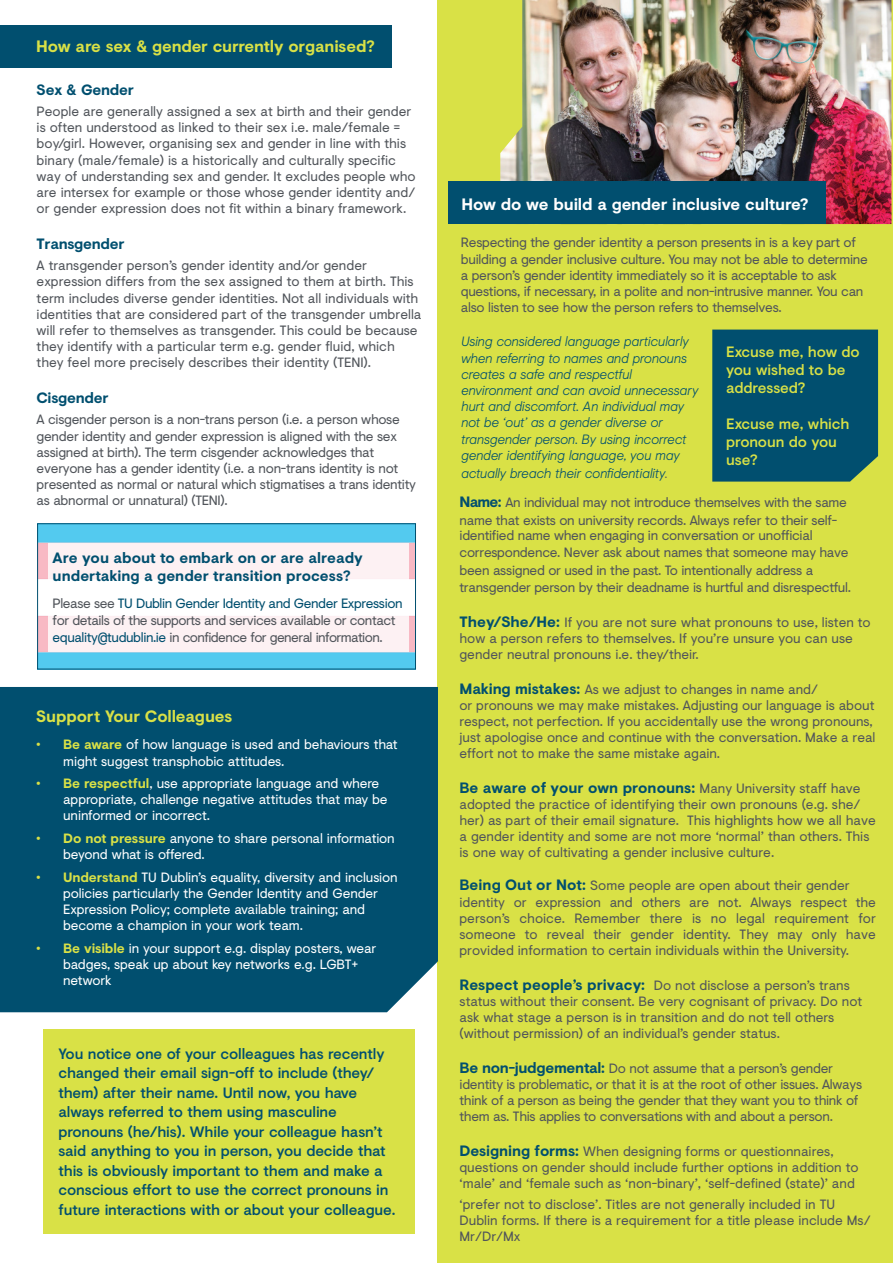
<style>
.page{position:relative;width:893px;height:1263px;background:#fff}
.page>*{position:absolute;margin:0;border:0;box-sizing:border-box;transform-origin:0 0}
.t1{font:700 16.5px "Visuelt";letter-spacing:-.01em;color:#d9e146}
.t2{font:700 16.5px "Visuelt";letter-spacing:-.015em;color:#fff}
.t3{font:500 15px/19.5px "Visuelt";letter-spacing:-.01em;color:#014f6f}
.t4{font:700 15px/18px "Visuelt";color:#014f6f}
.t5{font:500 15px/18px "Visuelt";letter-spacing:-.01em;color:#d9e146}
.t6{font:700 15px "Visuelt";letter-spacing:-.02em;color:#014f6f}
.t7{font:13.5px/16.2px "Visuelt";color:#51555b}
.t8{font:13.5px/16.2px "Visuelt";letter-spacing:-.02em;color:#51555b}
.t9{font:13.5px/16.2px "Visuelt";letter-spacing:-.01em;color:#fff}
.t10{font:italic 300 13.5px/16.2px "Visuelt";letter-spacing:-.005em;color:#014f6f}
.t11{font:13.5px/17.1px "Visuelt";letter-spacing:-.03em;color:#51555b}
.s1{color:#014f6f}
.s2{font-weight:700;color:#d9e146}
.s3{font-weight:300;font-style:italic;color:#014f6f}
.s4{font-weight:300;font-style:italic}
.s5{font-weight:700;font-size:15px;color:#014f6f}
.s6{font-weight:400;font-size:13.5px;color:#51555b}
</style>
<div class="page">
<div style="left:438px;top:0;width:455px;height:1263px;background:#d9e146"></div>
<img style="left:500px;top:0;width:391px;height:224px">
<img style="left:39px;top:525px;width:375px;height:142px">
<div style="left:37px;top:523px;width:379px;height:146px;border:1px solid #014f6f"></div>
<div style="left:48px;top:543px;width:361px;height:109px;background:linear-gradient(to right,#fef6f7,#fef6f7)"></div>
<div style="left:0;top:26px;width:391px;height:42px;background:#014f6f"></div>
<div style="left:448px;top:182px;width:378px;height:42px;background:#014f6f"></div>
<div style="left:712px;top:330px;width:166px;height:152px;background:#014f6f"></div>
<div style="left:0;top:687px;width:438px;height:325px;background:#014f6f"></div>
<div style="left:44px;top:1029px;width:371px;height:204px;background:#d9e146"></div>
<p class="t1" style="left:36px;top:34px;width:340px">How are sex &amp; gender currently organised?</p>
<p class="t6" style="left:37px;top:79px;width:99px">Sex &amp; Gender</p>
<p class="t7" style="left:37px;top:103px;width:380px">People are generally assigned a sex at birth and their gender is often understood as linked to their sex i.e. male/female = boy/girl. However, organising sex and gender in line with this binary (male/female) is a historically and culturally specific way of understanding sex and gender. It excludes people who are intersex for example or those whose gender identity and/ or gender expression does not fit within a binary framework.</p>
<p class="t6" style="left:37px;top:233px;width:89px">Transgender</p>
<p class="t7" style="left:37px;top:257px;width:386px">A transgender person’s gender identity and/or gender expression differs from the sex assigned to them at birth. This term includes diverse gender identities. Not all individuals with identities that are considered part of the transgender umbrella will refer to themselves as transgender. This could be because they identify with a particular term e.g. gender fluid, which they feel more precisely describes their identity (TENI).</p>
<p class="t6" style="left:37px;top:387px;width:73px">Cisgender</p>
<p class="t8" style="left:37px;top:411px;width:381px">A cisgender person is a non-trans person (i.e. a person whose gender identity and gender expression is aligned with the sex assigned at birth). The term cisgender acknowledges that everyone has a gender identity (i.e. a non-trans identity is not presented as normal or natural which stigmatises a trans identity as abnormal or unnatural) (TENI).</p>
<p class="t4" style="left:53px;top:548px;width:312px">Are you about to embark on or are already undertaking a gender transition process?</p>
<p class="t11" style="left:53px;top:594px;width:351px">Please see <span class="s1">TU Dublin Gender Identity and Gender Expression </span>for details of the supports and services available or contact <span class="s1">equality@tudublin.ie</span> in confidence for general information.</p>
<p class="t1" style="left:36px;top:704px;width:198px">Support Your Colleagues</p>
<p class="t9" style="left:63px;top:736px;width:336px;text-indent:-27px"><span class="s2">• Be aware</span> of how language is used and behaviours that might suggest transphobic attitudes.</p>
<p class="t9" style="left:63px;top:775px;width:326px;text-indent:-27px"><span class="s2">• Be respectful</span>, use appropriate language and where appropriate, challenge negative attitudes that may be uninformed or incorrect.</p>
<p class="t9" style="left:63px;top:830px;width:333px;text-indent:-27px"><span class="s2">• Do not pressure</span> anyone to share personal information beyond what is offered.</p>
<p class="t9" style="left:63px;top:868px;width:336px;text-indent:-27px"><span class="s2">• Understand</span> TU Dublin’s equality, diversity and inclusion policies particularly the Gender Identity and Gender Expression Policy; complete available training; and become a champion in your work team.</p>
<p class="t9" style="left:63px;top:939px;width:315px;text-indent:-27px"><span class="s2">• Be visible</span> in your support e.g. display posters, wear badges, speak up about key networks e.g. LGBT+ network</p>
<p class="t3" style="left:58px;top:1043px;width:338px">You notice one of your colleagues has recently changed their email sign-off to include (they/ them) after their name. Until now, you have always referred to them using masculine pronouns (he/his). While your colleague hasn’t said anything to you in person, you decide that this is obviously important to them and make a conscious effort to use the correct pronouns in future interactions with or about your colleague.</p>
<p class="t2" style="left:461px;top:192px;width:349px">How do we build a gender inclusive culture?</p>
<p class="t8" style="left:461px;top:234px;width:409px">Respecting the gender identity a person presents in is a key part of building a gender inclusive culture. You may not be able to determine a person’s gender identity immediately so it is acceptable to ask questions, if necessary, in a polite and non-intrusive manner. You can also listen to see how the person refers to themselves.</p>
<p class="t10" style="left:461px;top:333px;width:239px">Using considered language particularly when referring to names and pronouns creates a safe and respectful environment and can avoid unnecessary hurt and discomfort. An individual may not be ‘out’ as a gender diverse or transgender person. By using incorrect gender identifying language, you may</p>
<p class="t8" style="left:459px;top:458px;width:389px;line-height:29.4px"><span class="s3">actually breach their confidentiality</span><span class="s4">.<br></span><span class="s5">Name:</span> An individual may not introduce themselves with the same</p>
<p class="t8" style="left:459px;top:513px;width:379px;line-height:14.4px">name that exists on university records. Always refer to their self&shy;identified name when engaging in conversation or unofficial</p>
<p class="t8" style="left:459px;top:543px;width:393px;line-height:17.5px">correspondence. Never ask about names that someone may have been assigned or used in the past. To intentionally address a transgender person by their deadname is hurtful and disrespectful.</p>
<p class="t7" style="left:459px;top:614px;width:413px"><span class="s5">They/She/He:</span> If you are not sure what pronouns to use, listen to how a person refers to themselves. If you’re unsure you can use gender neutral pronouns i.e. they/their.</p>
<p class="t7" style="left:460px;top:680px;width:417px"><span class="s5">Making mistakes:</span> As we adjust to changes in name and/<br>or pronouns we may make mistakes. Adjusting our language is about respect, not perfection. If you accidentally use the wrong pronouns, just apologise once and continue with the conversation. Make a real effort not to make the same mistake again.</p>
<p class="t4" style="left:459px;top:778px;width:403px">Be aware of your own pronouns: <span class="s6">Many University staff have</span></p>
<p class="t7" style="left:459px;top:796px;width:418px">adopted the practice of identifying their own pronouns (e.g. she/ her) as part of their email signature. This highlights how we all have a gender identity and some are not more ‘normal’ than others. This is one way of cultivating a gender inclusive culture.</p>
<p class="t7" style="left:459px;top:877px;width:418px"><span class="s5">Being Out or Not:</span> Some people are open about their gender identity or expression and others are not. Always respect the person’s choice. Remember there is no legal requirement for someone to reveal their gender identity. They may only have provided information to certain individuals within the University.</p>
<p class="t7" style="left:460px;top:976px;width:404px"><span class="s5">Respect people’s privacy:</span> Do not disclose a person’s trans status without their consent. Be very cognisant of privacy. Do not ask what stage a person is in transition and do not tell others (without permission) of an individual’s gender status.</p>
<p class="t8" style="left:459px;top:1059px;width:404px"><span class="s5">Be non-judgemental:</span> Do not assume that a person’s gender identity is problematic, or that it is at the root of other issues. Always think of a person as being the gender that they want you to think of them as. This applies to conversations with and about a person.</p>
<p class="t7" style="left:460px;top:1142px;width:401px"><span class="s5">Designing forms:</span> When designing forms or questionnaires, questions on gender should include further options in addition to ‘male’ and ‘female such as ‘non-binary’, ‘self-defined (state)’ and</p>
<p class="t7" style="left:460px;top:1195px;width:413px">‘prefer not to disclose’. Titles are not generally included in TU<br>Dublin forms. If there is a requirement for a title please include Ms/<br>Mr/Dr/Mx</p>
<p class="t5" style="left:726px;top:342px;width:135px">Excuse me, how do you wished to be addressed?</p>
<p class="t5" style="left:726px;top:414px;width:125px">Excuse me, which pronoun do you use?</p>
</div>
